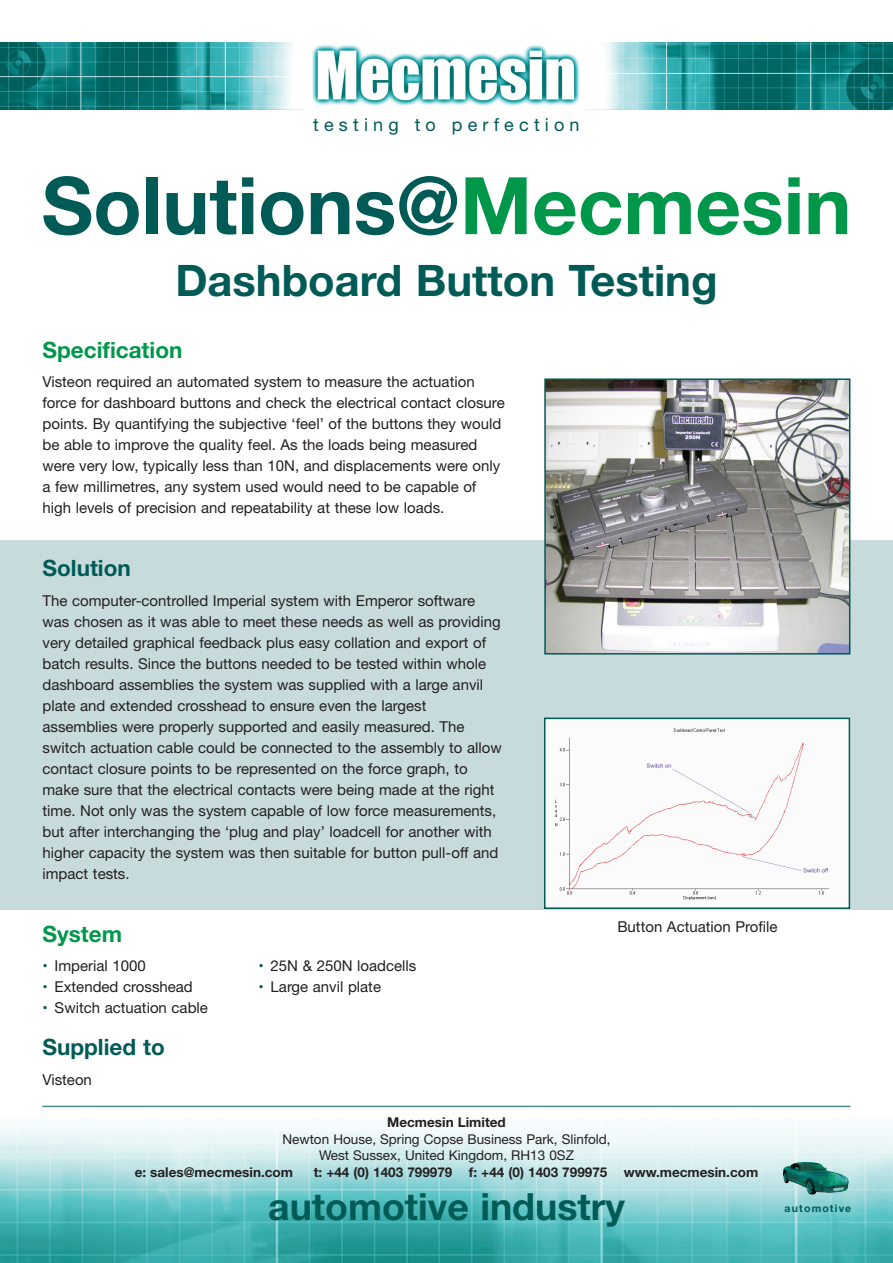
<style>
.page{position:relative;width:893px;height:1263px;background:#fff}
.page>*{position:absolute;margin:0;border:0;box-sizing:border-box;transform-origin:0 0}
.t1{font:700 79.5px "Helvetica Neue";color:#005b56}
.t2{font:700 43.5px "Helvetica Neue";color:#005b56}
.t3{font:700 37.5px "Helvetica Neue";color:#005b56}
.t4{font:700 22.5px "Helvetica Neue";color:#00974a}
.t5{font:700 22.5px "Helvetica Neue";color:#005b56}
.t6{font:18px "Helvetica Neue";letter-spacing:.29em;color:#005b56}
.t7{font:15px/21px "Helvetica Neue";color:#231f20}
.t8{font:700 13.5px "Helvetica Neue";color:#231f20}
.t9{font:13.5px/16.5px "Helvetica Neue";color:#231f20;text-align:center}
.t10{font:700 10.5px "Helvetica Neue";letter-spacing:.11em;color:#005b56}
.s1{color:#00974a}
.s2{color:#005b56}
</style>
<div class="page">
<div style="left:0;top:540px;width:893px;height:369px;background:#c8dbdc"></div>
<img style="left:0;top:1120px;width:893px;height:143px">
<img style="left:0;top:43px;width:893px;height:67px">
<hr style="left:42px;top:1106px;width:808px;height:1px;background:#458d8e">
<img style="left:783px;top:1162px;width:66px;height:32px">
<img style="left:547px;top:381px;width:300px;height:270px">
<div style="left:544px;top:378px;width:306px;height:276px;border:2px solid #005b56"></div>
<div style="left:547px;top:720px;width:300px;height:186px;background:#fbfbfb"></div>
<div style="left:544px;top:717px;width:306px;height:192px;border:2px solid #005b56"></div>
<p class="t6" style="left:313px;top:112px;width:268px">testing to perfection</p>
<h1 class="t1" style="left:42px;top:143px;width:811px">Solutions@<span class="s1">Mecmesin</span></h1>
<h2 class="t2" style="left:175px;top:246px;width:544px">Dashboard Button Testing</h2>
<h3 class="t4" style="left:43px;top:332px;width:141px">Specification</h3>
<p class="t7" style="left:43px;top:372px;width:464px">Visteon required an automated system to measure the actuation force for dashboard buttons and check the electrical contact closure points. By quantifying the subjective ‘feel’ of the buttons they would be able to improve the quality feel. As the loads being measured were very low, typically less than 10N, and displacements were only a few millimetres, any system used would need to be capable of high levels of precision and repeatability at these low loads.</p>
<h3 class="t5" style="left:43px;top:551px;width:90px">Solution</h3>
<p class="t7" style="left:43px;top:591px;width:461px">The computer-controlled Imperial system with Emperor software was chosen as it was able to meet these needs as well as providing very detailed graphical feedback plus easy collation and export of batch results. Since the buttons needed to be tested within whole dashboard assemblies the system was supplied with a large anvil plate and extended crosshead to ensure even the largest assemblies were properly supported and easily measured. The switch actuation cable could be connected to the assembly to allow contact closure points to be represented on the force graph, to make sure that the electrical contacts were being made at the right time. Not only was the system capable of low force measurements, but after interchanging the ‘plug and play’ loadcell for another with higher capacity the system was then suitable for button pull-off and impact tests.</p>
<h3 class="t4" style="left:43px;top:916px;width:81px">System</h3>
<p class="t7" style="left:43px;top:956px;width:105px"><span class="s2">•</span> Imperial 1000</p>
<p class="t7" style="left:259px;top:956px;width:159px"><span class="s2">•</span> 25N &amp; 250N loadcells</p>
<p class="t7" style="left:43px;top:977px;width:152px"><span class="s2">•</span> Extended crosshead</p>
<p class="t7" style="left:259px;top:977px;width:124px"><span class="s2">•</span> Large anvil plate</p>
<p class="t7" style="left:43px;top:998px;width:167px"><span class="s2">•</span> Switch actuation cable</p>
<h3 class="t5" style="left:43px;top:1030px;width:124px">Supplied to</h3>
<p class="t7" style="left:43px;top:1070px;width:51px">Visteon</p>
<p class="t7" style="left:617px;top:917px;width:162px">Button Actuation Profile</p>
<p class="t8" style="left:387px;top:1112px;width:120px">Mecmesin Limited</p>
<p class="t9" style="left:282px;top:1131px;width:330px">Newton House, Spring Copse Business Park, Slinfold,<br>West Sussex, United Kingdom, RH13 0SZ</p>
<p class="t8" style="left:135px;top:1161px;width:160px">e: sales@mecmesin.com</p>
<p class="t8" style="left:314px;top:1161px;width:446px">t: +44 (0) 1403 799979 f: +44 (0) 1403 799975 www.mecmesin.com</p>
<h3 class="t3" style="left:268px;top:1177px;width:358px">automotive industry</h3>
<p class="t10" style="left:785px;top:1200px;width:68px">automotive</p>
</div>
